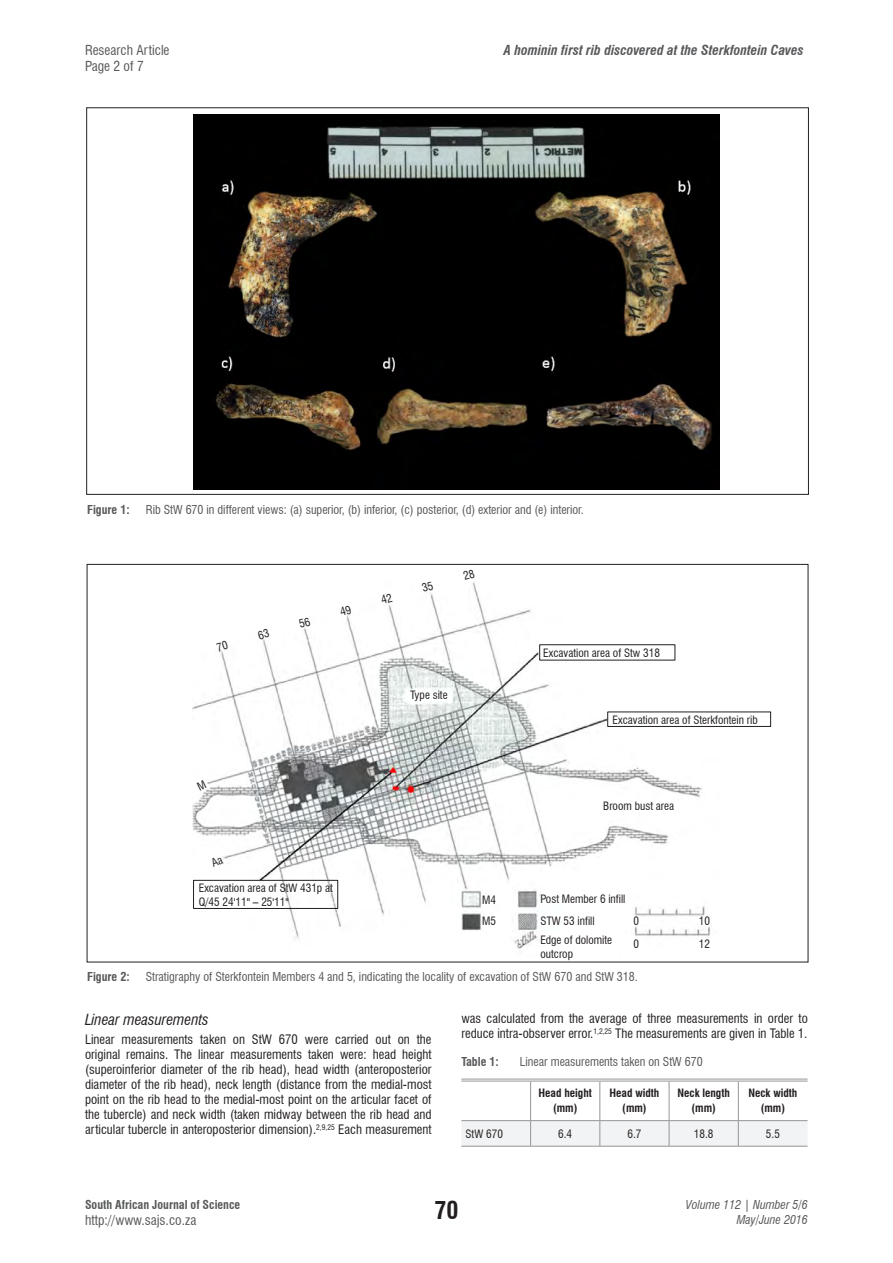
<style>
.page{position:relative;width:893px;height:1263px;background:#fff}
.page>*{position:absolute;margin:0;border:0;box-sizing:border-box;transform-origin:0 0}
.t1{font:700 condensed 24px "Swiss 721 BT";color:#231f20}
.Heading_2{font:italic condensed 15px "Swiss 721 BT";color:#231f20}
.HEADER_top{font:italic 700 condensed 13.5px "Swiss 721 BT";color:#57585a}
.HEADER_top-2{font:condensed 13.5px "Swiss 721 BT";color:#57585a}
.BODY{font:condensed 12.75px/15px "Swiss 721 BT";color:#231f20;text-align:justify}
.FIG_caption{font:condensed 12px "Swiss 721 BT";color:#57585a}
.FIG_caption-2{font:700 condensed 12px "Swiss 721 BT";color:#57585a}
.t2{font:italic condensed 12px/14.4px "Swiss 721 BT";color:#57585a;text-align:right}
.TABLE_caption{font:condensed 12px "Swiss 721 BT";color:#57585a}
.TABLE_caption-2{font:700 condensed 12px "Swiss 721 BT";color:#57585a}
.TABLE_text{font:condensed 11.25px/13.5px "Swiss 721 BT";color:#231f20}
.TABLE_headings{font:700 condensed 11.25px/15px "Swiss 721 BT";color:#231f20;text-align:center}
</style>
<div class="page">
<hr style="left:530px;top:1081px;width:1px;height:39px;background:#939598">
<hr style="left:600px;top:1081px;width:1px;height:39px;background:#939598">
<hr style="left:669px;top:1081px;width:1px;height:39px;background:#939598">
<hr style="left:738px;top:1081px;width:1px;height:39px;background:#939598">
<svg style="left:461px;top:1121px;width:346px;height:25px"></svg>
<hr style="left:461px;top:1078px;width:70px;height:1px;background:#939598">
<hr style="left:461px;top:1080px;width:70px;height:1px;background:#939598">
<hr style="left:531px;top:1078px;width:69px;height:1px;background:#939598">
<hr style="left:531px;top:1080px;width:69px;height:1px;background:#939598">
<hr style="left:600px;top:1078px;width:69px;height:1px;background:#939598">
<hr style="left:600px;top:1080px;width:69px;height:1px;background:#939598">
<hr style="left:669px;top:1078px;width:69px;height:1px;background:#939598">
<hr style="left:669px;top:1080px;width:69px;height:1px;background:#939598">
<hr style="left:738px;top:1078px;width:69px;height:1px;background:#939598">
<hr style="left:738px;top:1080px;width:69px;height:1px;background:#939598">
<hr style="left:461px;top:1120px;width:70px;height:1px;background:#939598">
<hr style="left:531px;top:1120px;width:69px;height:1px;background:#939598">
<hr style="left:600px;top:1120px;width:69px;height:1px;background:#939598">
<hr style="left:669px;top:1120px;width:69px;height:1px;background:#939598">
<hr style="left:738px;top:1120px;width:69px;height:1px;background:#939598">
<hr style="left:461px;top:1146px;width:70px;height:1px;background:#939598">
<hr style="left:531px;top:1146px;width:69px;height:1px;background:#939598">
<hr style="left:600px;top:1146px;width:69px;height:1px;background:#939598">
<hr style="left:669px;top:1146px;width:69px;height:1px;background:#939598">
<hr style="left:738px;top:1146px;width:69px;height:1px;background:#939598">
<img style="left:194px;top:115px;width:525px;height:374px">
<img style="left:193px;top:582px;width:527px;height:367px">
<div style="left:539px;top:644px;width:136px;height:16px;border:1px solid #231f20"></div>
<div style="left:607px;top:712px;width:164px;height:15px;border:1px solid #231f20"></div>
<div style="left:193px;top:880px;width:145px;height:29px;border:1px solid #231f20"></div>
<svg style="left:197px;top:780px;width:10px;height:11px"></svg>
<svg style="left:216px;top:641px;width:13px;height:11px"></svg>
<svg style="left:257px;top:629px;width:13px;height:11px"></svg>
<svg style="left:299px;top:617px;width:12px;height:11px"></svg>
<svg style="left:339px;top:605px;width:13px;height:11px"></svg>
<svg style="left:380px;top:593px;width:13px;height:11px"></svg>
<svg style="left:422px;top:582px;width:12px;height:10px"></svg>
<svg style="left:211px;top:857px;width:13px;height:10px"></svg>
<p class="HEADER_top-2" style="left:85px;top:42px;width:86px">Research Article</p>
<p class="HEADER_top" style="left:504px;top:42px;width:301px">A hominin first rib discovered at the Sterkfontein Caves</p>
<p class="HEADER_top-2" style="left:85px;top:58px;width:60px">Page 2 of 7</p>
<p class="FIG_caption-2" style="left:87px;top:502px;width:44px">Figure 1:</p>
<p class="FIG_caption" style="left:146px;top:502px;width:439px">Rib StW 670 in different views: (a) superior, (b) inferior, (c) posterior, (d) exterior and (e) interior.</p>
<p class="TABLE_text" style="left:199px;top:881px;width:136px">Excavation area of StW 431p at<br>Q/45 24'11" – 25'11"</p>
<p class="TABLE_text" style="left:410px;top:689px;width:39px">Type site</p>
<p class="TABLE_text" style="left:482px;top:893px;width:15px">M4</p>
<p class="TABLE_text" style="left:482px;top:915px;width:15px">M5</p>
<p class="TABLE_text" style="left:543px;top:646px;width:118px">Excavation area of Stw 318</p>
<p class="TABLE_text" style="left:613px;top:713px;width:147px">Excavation area of Sterkfontein rib</p>
<p class="TABLE_text" style="left:603px;top:799px;width:72px">Broom bust area</p>
<p class="TABLE_text" style="left:540px;top:888px;width:87px;line-height:22px">Post Member 6 infill<br>STW 53 infill</p>
<p class="TABLE_text" style="left:540px;top:934px;width:73px">Edge of dolomite outcrop</p>
<p class="TABLE_text" style="left:634px;top:909px;width:7px;line-height:23.4px">0<br>0</p>
<p class="TABLE_text" style="left:699px;top:909px;width:13px;line-height:23.4px">10<br>12</p>
<p class="FIG_caption-2" style="left:87px;top:970px;width:44px">Figure 2:</p>
<p class="FIG_caption" style="left:146px;top:970px;width:494px">Stratigraphy of Sterkfontein Members 4 and 5, indicating the locality of excavation of StW 670 and StW 318.</p>
<p class="Heading_2" style="left:85px;top:1010px;width:125px">Linear measurements</p>
<p class="BODY" style="left:85px;top:1032px;width:348px">Linear measurements taken on StW 670 were carried out on the original remains. The linear measurements taken were: head height (superoinferior diameter of the rib head), head width (anteroposterior diameter of the rib head), neck length (distance from the medial-most point on the rib head to the medial-most point on the articular facet of the tubercle) and neck width (taken midway between the rib head and articular tubercle in anteroposterior dimension).<sup>2,9,25</sup> Each measurement</p>
<p class="BODY" style="left:461px;top:1011px;width:348px">was calculated from the average of three measurements in order to reduce intra-observer error.<sup>1,2,25</sup> The measurements are given in Table 1.</p>
<p class="TABLE_caption-2" style="left:461px;top:1054px;width:39px">Table 1:</p>
<p class="TABLE_caption" style="left:520px;top:1054px;width:184px">Linear measurements taken on StW 670</p>
<p class="TABLE_headings" style="left:539px;top:1085px;width:55px">Head height (mm)</p>
<p class="TABLE_headings" style="left:609px;top:1085px;width:51px">Head width (mm)</p>
<p class="TABLE_headings" style="left:677px;top:1085px;width:54px">Neck length (mm)</p>
<p class="TABLE_headings" style="left:748px;top:1085px;width:50px">Neck width (mm)</p>
<p class="TABLE_text" style="left:466px;top:1127px;width:39px">StW 670</p>
<p class="TABLE_text" style="left:558px;top:1127px;width:16px">6.4</p>
<p class="TABLE_text" style="left:627px;top:1127px;width:16px">6.7</p>
<p class="TABLE_text" style="left:694px;top:1127px;width:21px">18.8</p>
<p class="TABLE_text" style="left:766px;top:1127px;width:16px">5.5</p>
<p class="FIG_caption-2" style="left:85px;top:1197px;width:157px">South African Journal of Science</p>
<p class="HEADER_top-2" style="left:85px;top:1212px;width:113px">http://www.sajs.co.za</p>
<p class="t1" style="left:434px;top:1195px;width:25px">70</p>
<p class="t2" style="left:686px;top:1198px;width:124px">Volume 112 | Number 5/6<br>May/June 2016</p>
</div>
